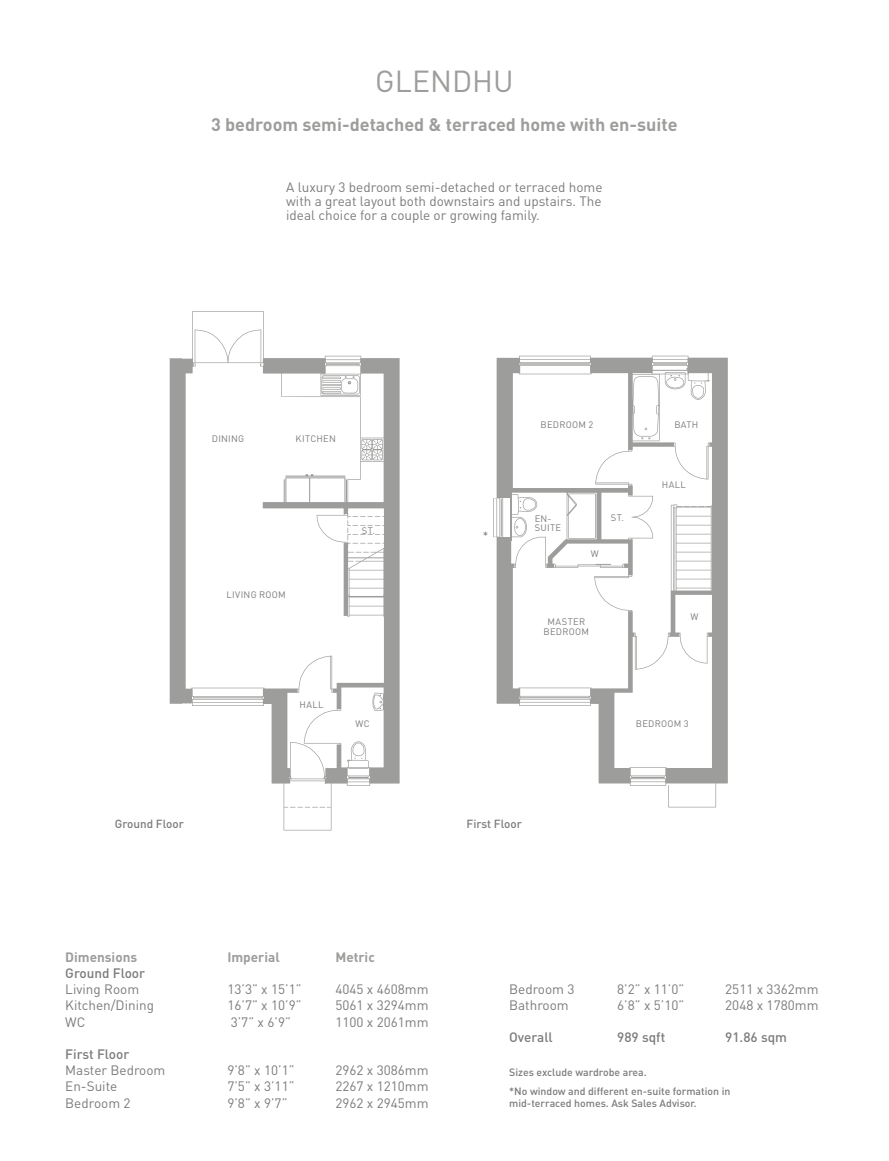
<style>
.page{position:relative;width:889px;height:1161px;background:#fff}
.page>*{position:absolute;margin:0;border:0;box-sizing:border-box;transform-origin:0 0}
.t1{font:30px "DIN";color:#9d9d9c}
.t2{font:700 18px "DIN";color:#9d9d9c}
.t3{font:13.5px/14.2px "DIN";color:#7c7b7b;text-align:justify}
.t4{font:500 13.5px "DIN";color:#7c7b7b}
.t5{font:700 13.5px "DIN";color:#9d9d9c}
.t6{font:11.85px "DIN";color:#7c7b7b}
.t7{font:500 11.7px "DIN";color:#7c7b7b}
.t8{font:500 10.5px/19.2px "DIN";color:#7c7b7b}
.t9{font:9.3px/9.6px "DIN";letter-spacing:.03em;color:#7c7b7b;text-align:center}
</style>
<div class="page">
<svg style="left:170px;top:311px;width:229px;height:519px"></svg>
<svg style="left:361px;top:439px;width:22px;height:21px"></svg>
<svg style="left:356px;top:552px;width:13px;height:1px"></svg>
<svg style="left:347px;top:516px;width:33px;height:28px"></svg>
<svg style="left:321px;top:375px;width:39px;height:19px"></svg>
<svg style="left:352px;top:742px;width:12px;height:17px"></svg>
<svg style="left:373px;top:694px;width:10px;height:15px"></svg>
<svg style="left:290px;top:807px;width:35px;height:1px"></svg>
<svg style="left:496px;top:356px;width:232px;height:451px"></svg>
<svg style="left:692px;top:382px;width:12px;height:17px"></svg>
<svg style="left:666px;top:375px;width:18px;height:13px"></svg>
<svg style="left:641px;top:437px;width:9px;height:2px"></svg>
<svg style="left:285px;top:474px;width:60px;height:3px"></svg>
<svg style="left:493px;top:492px;width:44px;height:45px"></svg>
<hr style="left:510px;top:490px;width:1px;height:50px;background:#9d9d9c">
<svg style="left:691px;top:614px;width:7px;height:6px"></svg>
<h1 class="t1" style="left:375px;top:63px;width:140px">GLENDHU</h1>
<h2 class="t2" style="left:211px;top:113px;width:468px">3 bedroom semi-detached &amp; terraced home with en-suite</h2>
<p class="t3" style="left:286px;top:179px;width:318px">A luxury 3 bedroom semi-detached or terraced home with a great layout both downstairs and upstairs. The ideal choice for a couple or growing family.</p>
<p class="t9" style="left:212px;top:434px;width:34px">DINING</p>
<p class="t9" style="left:295px;top:434px;width:42px">KITCHEN</p>
<p class="t9" style="left:226px;top:589px;width:61px">LIVING ROOM</p>
<p class="t9" style="left:362px;top:525px;width:15px">ST.</p>
<p class="t7" style="left:115px;top:816px;width:71px">Ground Floor</p>
<p class="t9" style="left:299px;top:700px;width:26px">HALL</p>
<p class="t9" style="left:355px;top:719px;width:16px">WC</p>
<p class="t6" style="left:483px;top:528px;width:7px">*</p>
<p class="t9" style="left:540px;top:419px;width:54px">BEDROOM 2</p>
<p class="t9" style="left:674px;top:419px;width:26px">BATH</p>
<p class="t9" style="left:534px;top:513px;width:18px">EN-</p>
<p class="t9" style="left:611px;top:512px;width:15px">ST.</p>
<p class="t9" style="left:534px;top:523px;width:28px">SUITE</p>
<p class="t9" style="left:591px;top:549px;width:9px">W</p>
<p class="t9" style="left:543px;top:617px;width:47px">MASTER<br>BEDROOM</p>
<p class="t9" style="left:662px;top:479px;width:26px">HALL</p>
<p class="t9" style="left:636px;top:719px;width:54px">BEDROOM 3</p>
<p class="t7" style="left:466px;top:816px;width:57px">First Floor</p>
<p class="t5" style="left:65px;top:948px;width:73px">Dimensions</p>
<p class="t5" style="left:227px;top:948px;width:54px">Imperial</p>
<p class="t5" style="left:335px;top:948px;width:41px">Metric</p>
<p class="t4" style="left:65px;top:964px;width:81px">Ground Floor</p>
<p class="t3" style="left:65px;top:982px;width:75px">Living Room</p>
<p class="t3" style="left:227px;top:982px;width:76px">13’3” x 15’1”</p>
<p class="t3" style="left:335px;top:982px;width:95px">4045 x 4608mm</p>
<p class="t3" style="left:65px;top:998px;width:90px">Kitchen/Dining</p>
<p class="t3" style="left:227px;top:998px;width:76px">16’7” x 10’9”</p>
<p class="t3" style="left:335px;top:998px;width:95px">5061 x 3294mm</p>
<p class="t3" style="left:65px;top:1014px;width:21px">WC</p>
<p class="t3" style="left:231px;top:1014px;width:62px">3’7” x 6’9”</p>
<p class="t3" style="left:335px;top:1014px;width:95px">1100 x 2061mm</p>
<p class="t4" style="left:65px;top:1045px;width:65px">First Floor</p>
<p class="t3" style="left:65px;top:1063px;width:102px">Master Bedroom</p>
<p class="t3" style="left:227px;top:1063px;width:69px">9’8” x 10’1”</p>
<p class="t3" style="left:335px;top:1063px;width:95px">2962 x 3086mm</p>
<p class="t3" style="left:65px;top:1079px;width:53px">En-Suite</p>
<p class="t3" style="left:227px;top:1079px;width:69px">7’5” x 3’11”</p>
<p class="t3" style="left:335px;top:1079px;width:95px">2267 x 1210mm</p>
<p class="t3" style="left:65px;top:1095px;width:67px">Bedroom 2</p>
<p class="t3" style="left:227px;top:1095px;width:62px">9’8” x 9’7”</p>
<p class="t3" style="left:335px;top:1095px;width:95px">2962 x 2945mm</p>
<p class="t3" style="left:509px;top:981px;width:67px">Bedroom 3</p>
<p class="t3" style="left:617px;top:981px;width:69px">8’2” x 11’0”</p>
<p class="t3" style="left:725px;top:981px;width:95px">2511 x 3362mm</p>
<p class="t3" style="left:509px;top:998px;width:61px">Bathroom</p>
<p class="t3" style="left:617px;top:998px;width:69px">6’8” x 5’10”</p>
<p class="t3" style="left:725px;top:998px;width:95px">2048 x 1780mm</p>
<p class="t4" style="left:509px;top:1029px;width:45px">Overall</p>
<p class="t4" style="left:617px;top:1029px;width:50px">989 sqft</p>
<p class="t4" style="left:725px;top:1029px;width:63px">91.86 sqm</p>
<p class="t8" style="left:509px;top:1062px;width:223px">Sizes exclude wardrobe area.<br>*No window and different en-suite formation in</p>
<p class="t8" style="left:509px;top:1094px;width:189px">mid-terraced homes. Ask Sales Advisor.</p>
</div>
